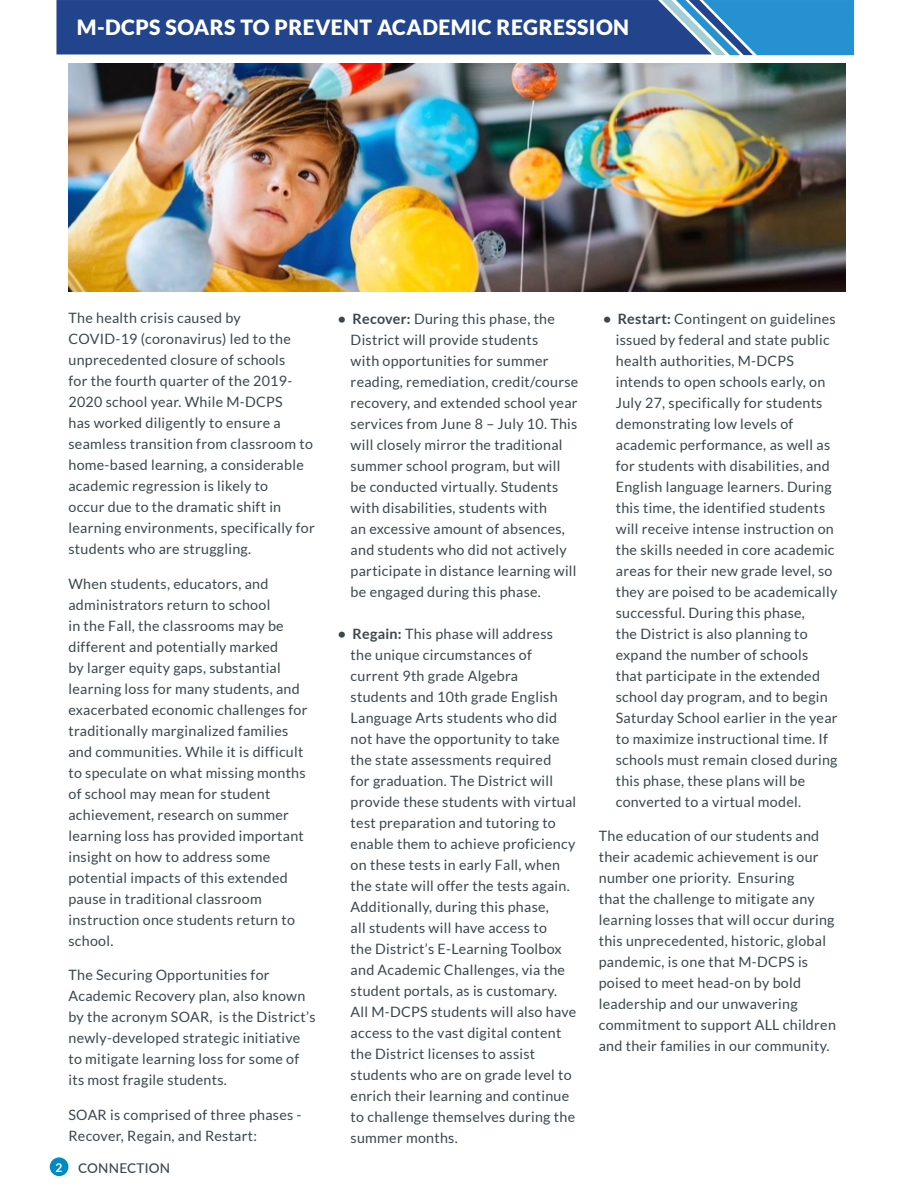
<style>
.page{position:relative;width:918px;height:1188px;background:#fff}
.page>*{position:absolute;margin:0;border:0;box-sizing:border-box;transform-origin:0 0}
.t1{font:900 21px "Lato";letter-spacing:.02em;color:#fff}
.t2{font:14.25px/21px "Lato";letter-spacing:.02em;color:#3a474c}
.t3{font:500 13.5px "Lato";letter-spacing:.02em;color:#3a474c}
.t4{font:700 12px "Lato";color:#fff}
.s1{font-weight:700}
</style>
<div class="page">
<div style="left:50px;top:1157px;width:18px;height:19px;background:#008ac3;border-radius:50%"></div>
<svg style="left:56px;top:0;width:798px;height:55px;background:#2a579c"></svg>
<img style="left:69px;top:64px;width:777px;height:227px">
<p class="t1" style="left:77px;top:15px;width:554px">M-DCPS SOARS TO PREVENT ACADEMIC REGRESSION</p>
<p class="t2" style="left:68px;top:308px;width:248px">The health crisis caused by<br>COVID-19 (coronavirus) led to the unprecedented closure of schools<br>for the fourth quarter of the 2019- 2020 school year. While M-DCPS<br>has worked diligently to ensure a seamless transition from classroom to home-based learning, a considerable academic regression is likely to<br>occur due to the dramatic shift in learning environments, specifically for students who are struggling.</p>
<p class="t2" style="left:68px;top:573px;width:240px">When students, educators, and administrators return to school<br>in the Fall, the classrooms may be different and potentially marked<br>by larger equity gaps, substantial learning loss for many students, and exacerbated economic challenges for traditionally marginalized families and communities. While it is difficult to speculate on what missing months of school may mean for student achievement, research on summer learning loss has provided important insight on how to address some potential impacts of this extended pause in traditional classroom instruction once students return to school.</p>
<p class="t2" style="left:68px;top:965px;width:249px">The Securing Opportunities for Academic Recovery plan, also known by the acronym SOAR, is the District’s newly-developed strategic initiative to mitigate learning loss for some of its most fragile students.</p>
<p class="t2" style="left:68px;top:1104px;width:235px">SOAR is comprised of three phases -<br>Recover, Regain, and Restart:</p>
<p class="t4" style="left:56px;top:1160px;width:8px">2</p>
<p class="t3" style="left:78px;top:1158px;width:94px">CONNECTION</p>
<p class="t2" style="left:351px;top:308px;width:229px;text-indent:-13px"><span class="s1">• Recover:</span> During this phase, the District will provide students<br>with opportunities for summer reading, remediation, credit/course recovery, and extended school year services from June 8 – July 10. This will closely mirror the traditional summer school program, but will be conducted virtually. Students with disabilities, students with<br>an excessive amount of absences, and students who did not actively participate in distance learning will be engaged during this phase.</p>
<p class="t2" style="left:351px;top:623px;width:227px;text-indent:-13px"><span class="s1">• Regain:</span> This phase will address the unique circumstances of current 9th grade Algebra students and 10th grade English<br>Language Arts students who did not have the opportunity to take the state assessments required<br>for graduation. The District will provide these students with virtual test preparation and tutoring to enable them to achieve proficiency on these tests in early Fall, when the state will offer the tests again.<br>Additionally, during this phase,<br>all students will have access to<br>the District’s E-Learning Toolbox and Academic Challenges, via the student portals, as is customary.<br>All M-DCPS students will also have access to the vast digital content the District licenses to assist students who are on grade level to enrich their learning and continue to challenge themselves during the summer months.</p>
<p class="t2" style="left:616px;top:308px;width:223px;text-indent:-13px"><span class="s1">• Restart:</span> Contingent on guidelines issued by federal and state public health authorities, M-DCPS intends to open schools early, on July 27, specifically for students demonstrating low levels of academic performance, as well as for students with disabilities, and English language learners. During this time, the identified students will receive intense instruction on the skills needed in core academic areas for their new grade level, so they are poised to be academically successful. During this phase,<br>the District is also planning to expand the number of schools that participate in the extended school day program, and to begin Saturday School earlier in the year to maximize instructional time. If schools must remain closed during this phase, these plans will be converted to a virtual model.</p>
<p class="t2" style="left:599px;top:826px;width:239px">The education of our students and their academic achievement is our number one priority. Ensuring<br>that the challenge to mitigate any learning losses that will occur during this unprecedented, historic, global pandemic, is one that M-DCPS is poised to meet head-on by bold leadership and our unwavering commitment to support ALL children and their families in our community.</p>
</div>
